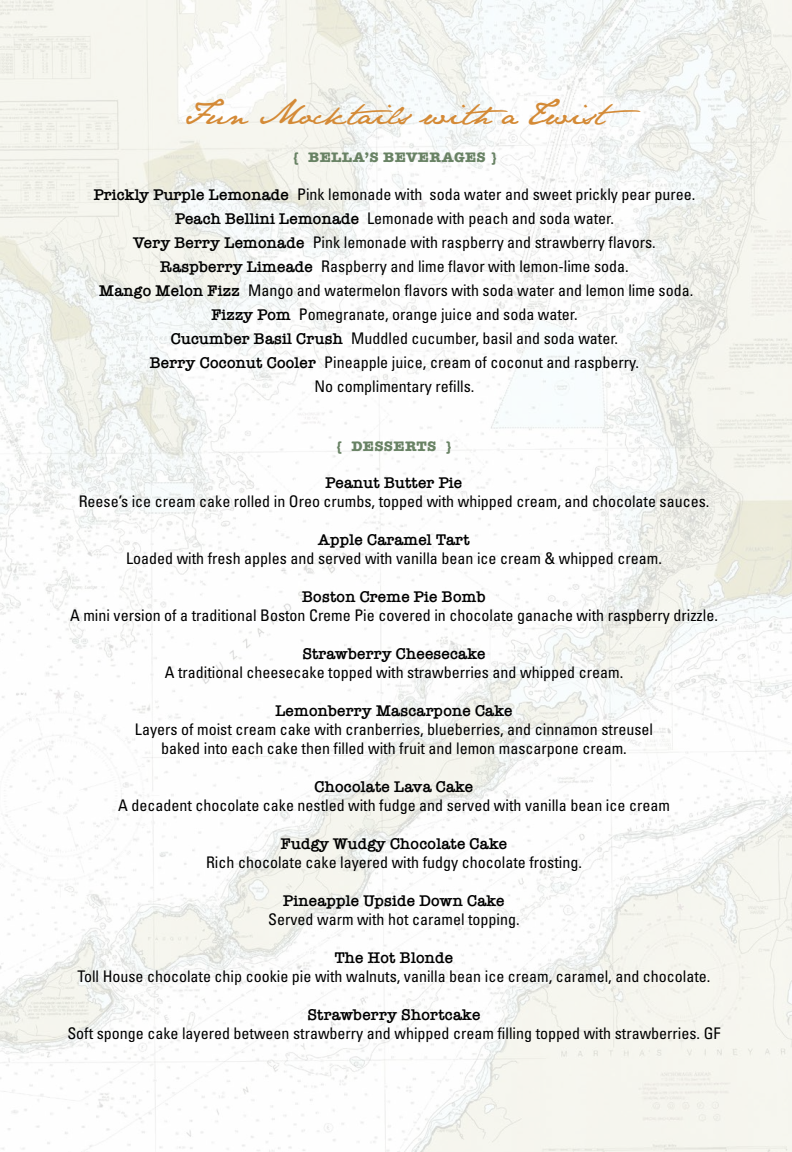
<style>
.page{position:relative;width:792px;height:1152px;background:#fff}
.page>*{position:absolute;margin:0;border:0;box-sizing:border-box;transform-origin:0 0}
.t1{font:29px "Jane Austen";color:#d48a36}
.t2{font:condensed 16px/24px "Univers";color:#000;text-align:center}
.t3{font:600 16px "American Typewriter";letter-spacing:.005em;color:#000}
.t4{font:700 14.2px "American Typewriter";letter-spacing:.02em;color:#688264;scale:1.05 1}
.s1{font-family:"American Typewriter";font-weight:600;font-stretch:normal}
</style>
<div class="page">
<img style="left:0;top:0;width:792px;height:1152px">
<h1 class="t1" style="left:184px;top:97px;width:458px">Fun Mocktails with a Twist</h1>
<p class="t4" style="left:292px;top:145px;width:197px">{ BELLA’S BEVERAGES }</p>
<p class="t2" style="left:94px;top:182px;width:603px"><span class="s1">Prickly Purple Lemonade</span> Pink lemonade with soda water and sweet prickly pear puree.<br><span class="s1">Peach Bellini Lemonade</span> Lemonade with peach and soda water.<br><span class="s1">Very Berry Lemonade</span> Pink lemonade with raspberry and strawberry flavors.<br><span class="s1">Raspberry Limeade</span> Raspberry and lime flavor with lemon-lime soda.<br><span class="s1">Mango Melon Fizz</span> Mango and watermelon flavors with soda water and lemon lime soda.<br><span class="s1">Fizzy Pom</span> Pomegranate, orange juice and soda water.<br><span class="s1">Cucumber Basil Crush</span> Muddled cucumber, basil and soda water.<br><span class="s1">Berry Coconut Cooler</span> Pineapple juice, cream of coconut and raspberry.<br>No complimentary refills.</p>
<p class="t4" style="left:336px;top:434px;width:113px">{ DESSERTS }</p>
<p class="t3" style="left:326px;top:471px;width:138px">Peanut Butter Pie</p>
<p class="t2" style="left:79px;top:489px;width:632px">Reese’s ice cream cake rolled in Oreo crumbs, topped with whipped cream, and chocolate sauces.</p>
<p class="t3" style="left:318px;top:528px;width:153px">Apple Caramel Tart</p>
<p class="t2" style="left:126px;top:546px;width:537px">Loaded with fresh apples and served with vanilla bean ice cream &amp; whipped cream.</p>
<p class="t3" style="left:302px;top:585px;width:185px">Boston Creme Pie Bomb</p>
<p class="t2" style="left:70px;top:603px;width:649px">A mini version of a traditional Boston Creme Pie covered in chocolate ganache with raspberry drizzle.</p>
<p class="t3" style="left:302px;top:641px;width:185px">Strawberry Cheesecake</p>
<p class="t2" style="left:165px;top:660px;width:460px">A traditional cheesecake topped with strawberries and whipped cream.</p>
<p class="t3" style="left:275px;top:698px;width:239px">Lemonberry Mascarpone Cake</p>
<p class="t2" style="left:135px;top:720px;width:520px;line-height:19px">Layers of moist cream cake with cranberries, blueberries, and cinnamon streusel baked into each cake then filled with fruit and lemon mascarpone cream.</p>
<p class="t3" style="left:315px;top:774px;width:160px">Chocolate Lava Cake</p>
<p class="t2" style="left:118px;top:793px;width:553px">A decadent chocolate cake nestled with fudge and served with vanilla bean ice cream</p>
<p class="t3" style="left:281px;top:831px;width:228px">Fudgy Wudgy Chocolate Cake</p>
<p class="t2" style="left:206px;top:850px;width:377px">Rich chocolate cake layered with fudgy chocolate frosting.</p>
<p class="t3" style="left:283px;top:888px;width:223px">Pineapple Upside Down Cake</p>
<p class="t2" style="left:268px;top:907px;width:253px">Served warm with hot caramel topping.</p>
<p class="t3" style="left:335px;top:945px;width:120px">The Hot Blonde</p>
<p class="t2" style="left:77px;top:964px;width:635px">Toll House chocolate chip cookie pie with walnuts, vanilla bean ice cream, caramel, and chocolate.</p>
<p class="t3" style="left:308px;top:1002px;width:174px">Strawberry Shortcake</p>
<p class="t2" style="left:67px;top:1021px;width:655px">Soft sponge cake layered between strawberry and whipped cream filling topped with strawberries. GF</p>
</div>
